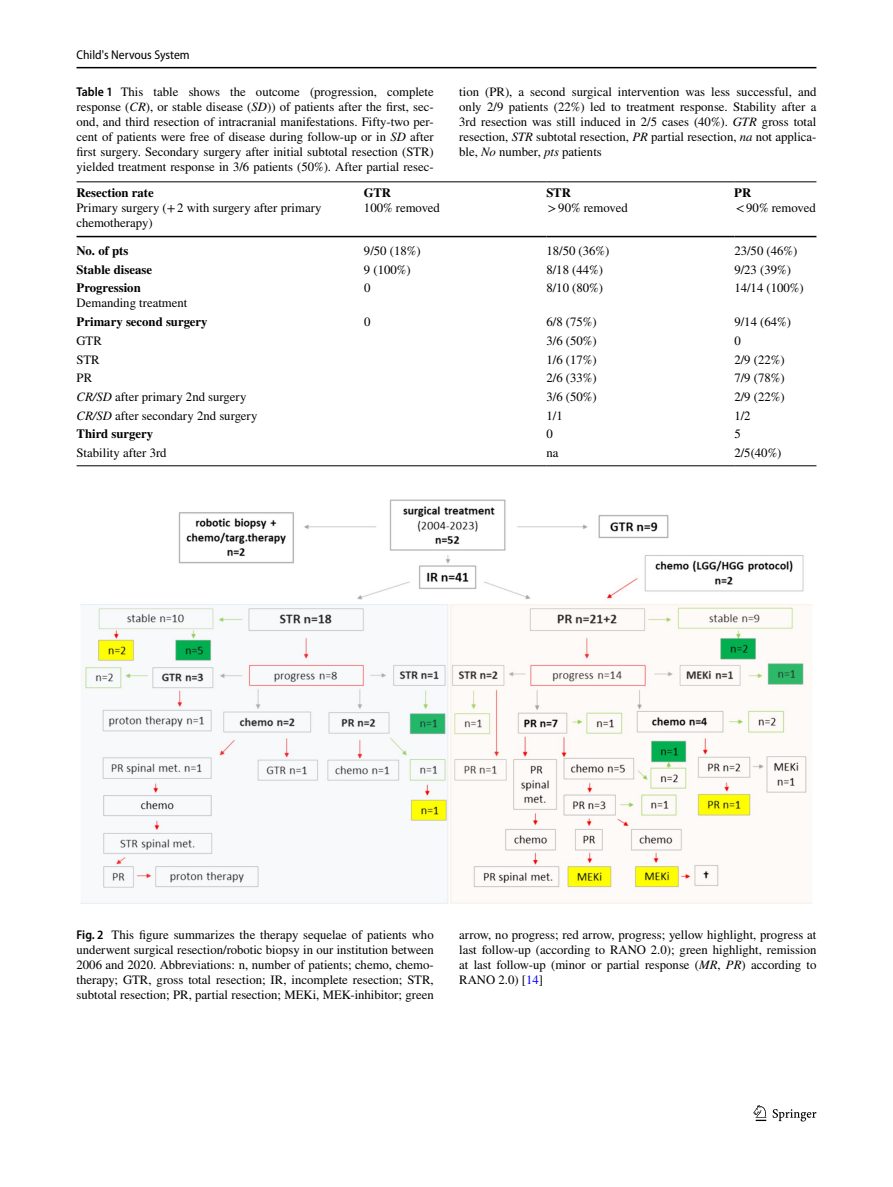
<style>
.page{position:relative;width:893px;height:1187px;background:#fff}
.page>*{position:absolute;margin:0;border:0;box-sizing:border-box;transform-origin:0 0}
.t1{font:12.75px/15px "STIX";color:#000;text-align:justify}
.t2{font:700 12.75px "STIX";color:#000}
.t3{font:semi-condensed 12.75px "Myriad Pro";color:#000}
.s1{font-family:"Myriad Pro";font-weight:600;font-stretch:semi-condensed}
.s2{font-style:italic}
.s3{color:#00f}
</style>
<div class="page">
<hr style="left:77px;top:67px;width:739px;height:1px;background:#000">
<svg style="left:753px;top:1105px;width:13px;height:15px"></svg>
<svg style="left:773px;top:1109px;width:43px;height:12px"></svg>
<hr style="left:77px;top:181px;width:287px;height:1px;background:#000">
<hr style="left:77px;top:236px;width:287px;height:1px;background:#000">
<hr style="left:364px;top:181px;width:182px;height:1px;background:#000">
<hr style="left:364px;top:236px;width:182px;height:1px;background:#000">
<hr style="left:546px;top:181px;width:188px;height:1px;background:#000">
<hr style="left:546px;top:236px;width:188px;height:1px;background:#000">
<hr style="left:734px;top:181px;width:82px;height:1px;background:#000">
<hr style="left:734px;top:236px;width:82px;height:1px;background:#000">
<hr style="left:77px;top:465px;width:287px;height:1px;background:#000">
<hr style="left:364px;top:465px;width:182px;height:1px;background:#000">
<hr style="left:546px;top:465px;width:188px;height:1px;background:#000">
<hr style="left:734px;top:465px;width:82px;height:1px;background:#000">
<img style="left:81px;top:499px;width:731px;height:404px">
<p class="t3" style="left:77px;top:48px;width:115px">Child's Nervous System</p>
<p class="t1" style="left:77px;top:85px;width:359px"><span class="s1">Table 1</span> This table shows the outcome (progression, complete response (<span class="s2">CR</span>), or stable disease (<span class="s2">SD</span>)) of patients after the first, sec&shy;ond, and third resection of intracranial manifestations. Fifty-two per&shy;cent of patients were free of disease during follow-up or in <span class="s2">SD</span> after first surgery. Secondary surgery after initial subtotal resection (STR) yielded treatment response in 3/6 patients (50%). After partial resec-</p>
<p class="t1" style="left:459px;top:85px;width:359px">tion (PR), a second surgical intervention was less successful, and only 2/9 patients (22%) led to treatment response. Stability after a 3rd resection was still induced in 2/5 cases (40%). <span class="s2">GTR</span> gross total resection, <span class="s2">STR</span> subtotal resection, <span class="s2">PR</span> partial resection, <span class="s2">na</span> not applica&shy;ble, <span class="s2">No</span> number, <span class="s2">pts</span> patients</p>
<p class="t2" style="left:77px;top:185px;width:79px">Resection rate</p>
<p class="t1" style="left:77px;top:201px;width:247px">Primary surgery (+2 with surgery after primary chemotherapy)</p>
<p class="t2" style="left:546px;top:185px;width:26px">STR</p>
<p class="t1" style="left:548px;top:201px;width:81px">&gt;90% removed</p>
<p class="t2" style="left:364px;top:185px;width:29px">GTR</p>
<p class="t1" style="left:364px;top:201px;width:77px">100% removed</p>
<p class="t2" style="left:734px;top:185px;width:18px">PR</p>
<p class="t1" style="left:736px;top:201px;width:81px">&lt;90% removed</p>
<p class="t2" style="left:77px;top:243px;width:53px">No. of pts</p>
<p class="t1" style="left:364px;top:244px;width:58px">9/50 (18%)</p>
<p class="t1" style="left:546px;top:244px;width:64px">18/50 (36%)</p>
<p class="t1" style="left:734px;top:244px;width:64px">23/50 (46%)</p>
<p class="t2" style="left:77px;top:262px;width:77px">Stable disease</p>
<p class="t1" style="left:364px;top:263px;width:48px">9 (100%)</p>
<p class="t1" style="left:546px;top:263px;width:58px">8/18 (44%)</p>
<p class="t1" style="left:734px;top:263px;width:58px">9/23 (39%)</p>
<p class="t2" style="left:77px;top:280px;width:66px">Progression</p>
<p class="t1" style="left:77px;top:296px;width:112px">Demanding treatment</p>
<p class="t1" style="left:364px;top:281px;width:8px">0</p>
<p class="t1" style="left:546px;top:281px;width:58px">8/10 (80%)</p>
<p class="t1" style="left:734px;top:281px;width:71px">14/14 (100%)</p>
<p class="t2" style="left:77px;top:314px;width:133px">Primary second surgery</p>
<p class="t1" style="left:364px;top:315px;width:8px">0</p>
<p class="t1" style="left:546px;top:315px;width:52px">6/8 (75%)</p>
<p class="t1" style="left:734px;top:315px;width:58px">9/14 (64%)</p>
<p class="t1" style="left:77px;top:334px;width:27px">GTR</p>
<p class="t1" style="left:546px;top:334px;width:52px">3/6 (50%)</p>
<p class="t1" style="left:734px;top:334px;width:8px">0</p>
<p class="t1" style="left:77px;top:352px;width:25px">STR</p>
<p class="t1" style="left:546px;top:352px;width:52px">1/6 (17%)</p>
<p class="t1" style="left:734px;top:352px;width:52px">2/9 (22%)</p>
<p class="t1" style="left:77px;top:371px;width:17px">PR</p>
<p class="t1" style="left:546px;top:371px;width:52px">2/6 (33%)</p>
<p class="t1" style="left:734px;top:371px;width:52px">7/9 (78%)</p>
<p class="t1" style="left:77px;top:390px;width:171px"><span class="s2">CR/SD</span> after primary 2nd surgery</p>
<p class="t1" style="left:546px;top:390px;width:52px">3/6 (50%)</p>
<p class="t1" style="left:734px;top:390px;width:52px">2/9 (22%)</p>
<p class="t1" style="left:77px;top:409px;width:182px"><span class="s2">CR/SD</span> after secondary 2nd surgery</p>
<p class="t1" style="left:546px;top:409px;width:18px">1/1</p>
<p class="t1" style="left:734px;top:409px;width:18px">1/2</p>
<p class="t2" style="left:77px;top:426px;width:78px">Third surgery</p>
<p class="t1" style="left:546px;top:427px;width:8px">0</p>
<p class="t1" style="left:734px;top:427px;width:8px">5</p>
<p class="t1" style="left:77px;top:446px;width:92px">Stability after 3rd</p>
<p class="t1" style="left:546px;top:446px;width:14px">na</p>
<p class="t1" style="left:734px;top:446px;width:49px">2/5(40%)</p>
<p class="t1" style="left:77px;top:927px;width:359px"><span class="s1">Fig. 2</span> This figure summarizes the therapy sequelae of patients who underwent surgical resection/robotic biopsy in our institution between 2006 and 2020. Abbreviations: n, number of patients; chemo, chemo&shy;therapy; GTR, gross total resection; IR, incomplete resection; STR, subtotal resection; PR, partial resection; MEKi, MEK-inhibitor; green</p>
<p class="t1" style="left:459px;top:927px;width:359px">arrow, no progress; red arrow, progress; yellow highlight, progress at last follow-up (according to RANO 2.0); green highlight, remission at last follow-up (minor or partial response (<span class="s2">MR</span>, <span class="s2">PR</span>) according to RANO 2.0) [<span class="s3">14</span>]</p>
</div>
